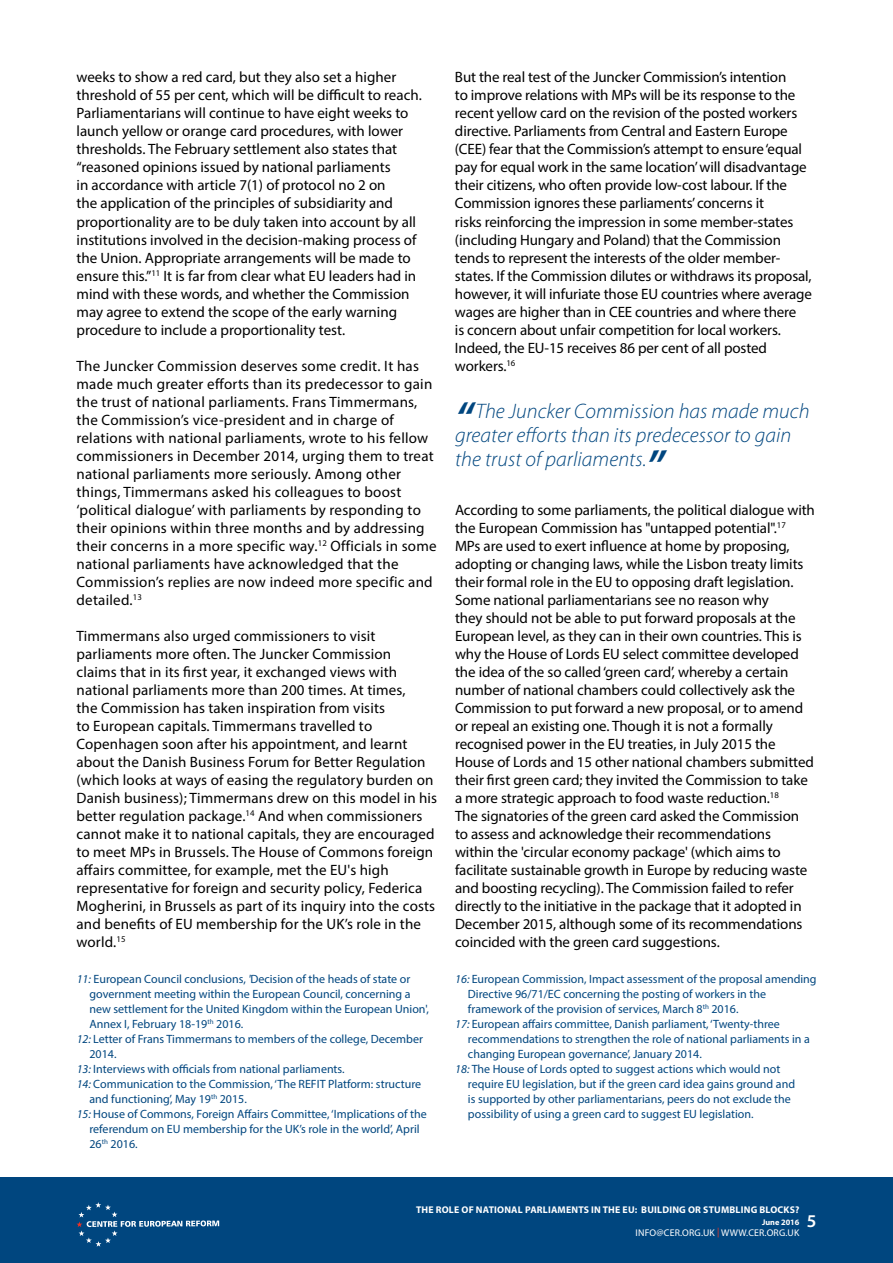
<style>
.page{position:relative;width:893px;height:1263px;background:#fff}
.page>*{position:absolute;margin:0;border:0;box-sizing:border-box;transform-origin:0 0}
.t1{font:italic 300 21px/24px "Myriad Pro";letter-spacing:.005em;color:#00467f}
.t2{font:600 18px "Myriad Pro";color:#fff}
.t3{font:15px/18px "Myriad Pro";letter-spacing:-.005em;color:#000}
.t4{font:15px/18px "Myriad Pro";letter-spacing:.015em;color:#000}
.t5{font:12px "Myriad Pro";color:#00467f}
.t6{font:700 9.75px "Myriad Pro";letter-spacing:.02em;color:#fff}
.t7{font:9.75px "Myriad Pro";letter-spacing:.02em;color:#fff}
.t8{font:700 8.25px "Myriad Pro";color:#fff}
.s1{font-style:italic}
.s2{font-weight:600;font-size:45px}
.s3{color:#ee3124}
</style>
<div class="page">
<div style="left:0;top:1178px;width:893px;height:85px;background:#00467f"></div>
<svg style="left:77px;top:1202px;width:142px;height:45px"></svg>
<p class="t3" style="left:77px;top:68px;width:347px">weeks to show a red card, but they also set a higher threshold of 55 per cent, which will be difficult to reach.<br>Parliamentarians will continue to have eight weeks to launch yellow or orange card procedures, with lower thresholds. The February settlement also states that “reasoned opinions issued by national parliaments<br>in accordance with article 7(1) of protocol no 2 on<br>the application of the principles of subsidiarity and proportionality are to be duly taken into account by all institutions involved in the decision-making process of the Union. Appropriate arrangements will be made to ensure this.”<sup>11</sup> It is far from clear what EU leaders had in mind with these words, and whether the Commission may agree to extend the scope of the early warning procedure to include a proportionality test.</p>
<p class="t4" style="left:77px;top:356px;width:362px">The Juncker Commission deserves some credit. It has made much greater efforts than its predecessor to gain the trust of national parliaments. Frans Timmermans, the Commission’s vice-president and in charge of relations with national parliaments, wrote to his fellow commissioners in December 2014, urging them to treat national parliaments more seriously. Among other things, Timmermans asked his colleagues to boost ‘political dialogue’ with parliaments by responding to their opinions within three months and by addressing their concerns in a more specific way.<sup>12</sup> Officials in some national parliaments have acknowledged that the Commission’s replies are now indeed more specific and detailed.<sup>13</sup></p>
<p class="t3" style="left:77px;top:626px;width:362px">Timmermans also urged commissioners to visit parliaments more often. The Juncker Commission<br>claims that in its first year, it exchanged views with national parliaments more than 200 times. At times,<br>the Commission has taken inspiration from visits<br>to European capitals. Timmermans travelled to Copenhagen soon after his appointment, and learnt about the Danish Business Forum for Better Regulation (which looks at ways of easing the regulatory burden on Danish business); Timmermans drew on this model in his better regulation package.<sup>14</sup> And when commissioners cannot make it to national capitals, they are encouraged to meet MPs in Brussels. The House of Commons foreign affairs committee, for example, met the EU's high representative for foreign and security policy, Federica Mogherini, in Brussels as part of its inquiry into the costs and benefits of EU membership for the UK’s role in the world.<sup>15</sup></p>
<p class="t5" style="left:77px;top:972px;width:335px"><span class="s1">11:</span> European Council conclusions, <span class="s1">'</span>Decision of the heads of state or</p>
<p class="t5" style="left:89px;top:987px;width:323px">government meeting within the European Council, concerning a</p>
<p class="t5" style="left:89px;top:1002px;width:341px">new settlement for the United Kingdom within the European Union',</p>
<p class="t5" style="left:89px;top:1017px;width:155px">Annex I, February 18-19<sup>th</sup> 2016.</p>
<p class="t5" style="left:77px;top:1032px;width:348px"><span class="s1">12:</span> Letter of Frans Timmermans to members of the college, December</p>
<p class="t5" style="left:89px;top:1047px;width:29px">2014.</p>
<p class="t5" style="left:77px;top:1062px;width:269px"><span class="s1">13:</span> I nterviews with officials from national parliaments.</p>
<p class="t5" style="left:77px;top:1077px;width:228px"><span class="s1">14:</span> Communication to the Commission, ‘The REFI</p>
<p class="t5" style="left:320px;top:1077px;width:103px">T Platform: structure</p>
<p class="t5" style="left:89px;top:1092px;width:159px">and functioning’, May 19<sup>th</sup> 2015.</p>
<p class="t5" style="left:77px;top:1107px;width:352px"><span class="s1">15:</span> House of Commons, Foreign Affairs Committee, ‘I mplications of the</p>
<p class="t5" style="left:89px;top:1122px;width:332px">referendum on EU membership for the UK’s role in the world’, April</p>
<p class="t5" style="left:89px;top:1137px;width:50px">26<sup>th</sup> 2016.</p>
<p class="t3" style="left:455px;top:68px;width:358px">But the real test of the Juncker Commission’s intention<br>to improve relations with MPs will be its response to the recent yellow card on the revision of the posted workers directive. Parliaments from Central and Eastern Europe (CEE) fear that the Commission’s attempt to ensure ‘equal pay for equal work in the same location’ will disadvantage their citizens, who often provide low-cost labour. If the Commission ignores these parliaments’ concerns it<br>risks reinforcing the impression in some member-states (including Hungary and Poland) that the Commission tends to represent the interests of the older member&shy;states. If the Commission dilutes or withdraws its proposal, however, it will infuriate those EU countries where average wages are higher than in CEE</p>
<p class="t3" style="left:455px;top:302px;width:343px;text-indent:180px">countries and where there is concern about unfair competition for local workers.<br>I ndeed, the EU-15 receives 86 per cent of all posted workers.<sup>16</sup></p>
<h1 class="t1" style="left:455px;top:398px;width:356px"><span class="s2">“</span> The Juncker Commission has made much greater efforts than its predecessor to gain the trust of parliaments.<span class="s2">”</span></h1>
<p class="t3" style="left:455px;top:500px;width:361px">According to some parliaments, the political dialogue with the European Commission has "untapped potential".<sup>17<br></sup>MPs are used to exert influence at home by proposing, adopting or changing laws, while the Lisbon treaty limits their formal role in the EU to opposing draft legislation.<br>Some national parliamentarians see no reason why<br>they should not be able to put forward proposals at the European level, as they can in their own countries. This is why the House of Lords EU select committee developed the idea of the so called ‘green card’, whereby a certain number of national chambers could collectively ask the Commission to put forward a new proposal, or to amend or repeal an existing one. Though it is not a formally recognised power in the EU treaties, in July 2015 the House of Lords and 15 other national chambers submitted their first green card; they invited the Commission to take a more strategic approach to food waste reduction.<sup>18<br></sup>The signatories of the green card asked the Commission to assess and acknowledge their recommendations<br>within the 'circular economy package' (which aims to facilitate sustainable growth in Europe by reducing waste and boosting recycling). The Commission failed to refer directly to the initiative in the package that it adopted in December 2015, although some of its recommendations coincided with the green card suggestions.</p>
<p class="t5" style="left:455px;top:972px;width:363px"><span class="s1">16:</span> European Commission, I mpact assessment of the proposal amending</p>
<p class="t5" style="left:468px;top:987px;width:300px">Directive 96/71/EC concerning the posting of workers in the</p>
<p class="t5" style="left:468px;top:1002px;width:272px">framework of the provision of services, March 8<sup>th</sup> 2016.</p>
<p class="t5" style="left:455px;top:1017px;width:326px"><span class="s1">17:</span> European affairs committee, Danish parliament, ‘Twenty-three</p>
<p class="t5" style="left:468px;top:1032px;width:343px">recommendations to strengthen the role of national parliaments in a</p>
<p class="t5" style="left:468px;top:1047px;width:235px">changing European governance’, January 2014.</p>
<p class="t5" style="left:455px;top:1062px;width:327px"><span class="s1">18:</span> The House of Lords opted to suggest actions which would not</p>
<p class="t5" style="left:468px;top:1077px;width:329px">require EU legislation, but if the green card idea gains ground and</p>
<p class="t5" style="left:468px;top:1092px;width:324px">is supported by other parliamentarians, peers do not exclude the</p>
<p class="t5" style="left:468px;top:1107px;width:287px">possibility of using a green card to suggest EU legislation.</p>
<p class="t6" style="left:416px;top:1203px;width:385px">THE ROLE OF NATIONAL PARLIAMENTS IN THE EU: BUILDING OR STUMBLING BLOCKS?</p>
<p class="t8" style="left:762px;top:1217px;width:39px">JUNE 2016</p>
<p class="t7" style="left:636px;top:1226px;width:139px">info@cer.org.uk <span class="s3">|</span> WWW.CER.ORG</p>
<p class="t7" style="left:785px;top:1226px;width:9px">.UK</p>
<p class="t2" style="left:807px;top:1210px;width:11px">5</p>
</div>
